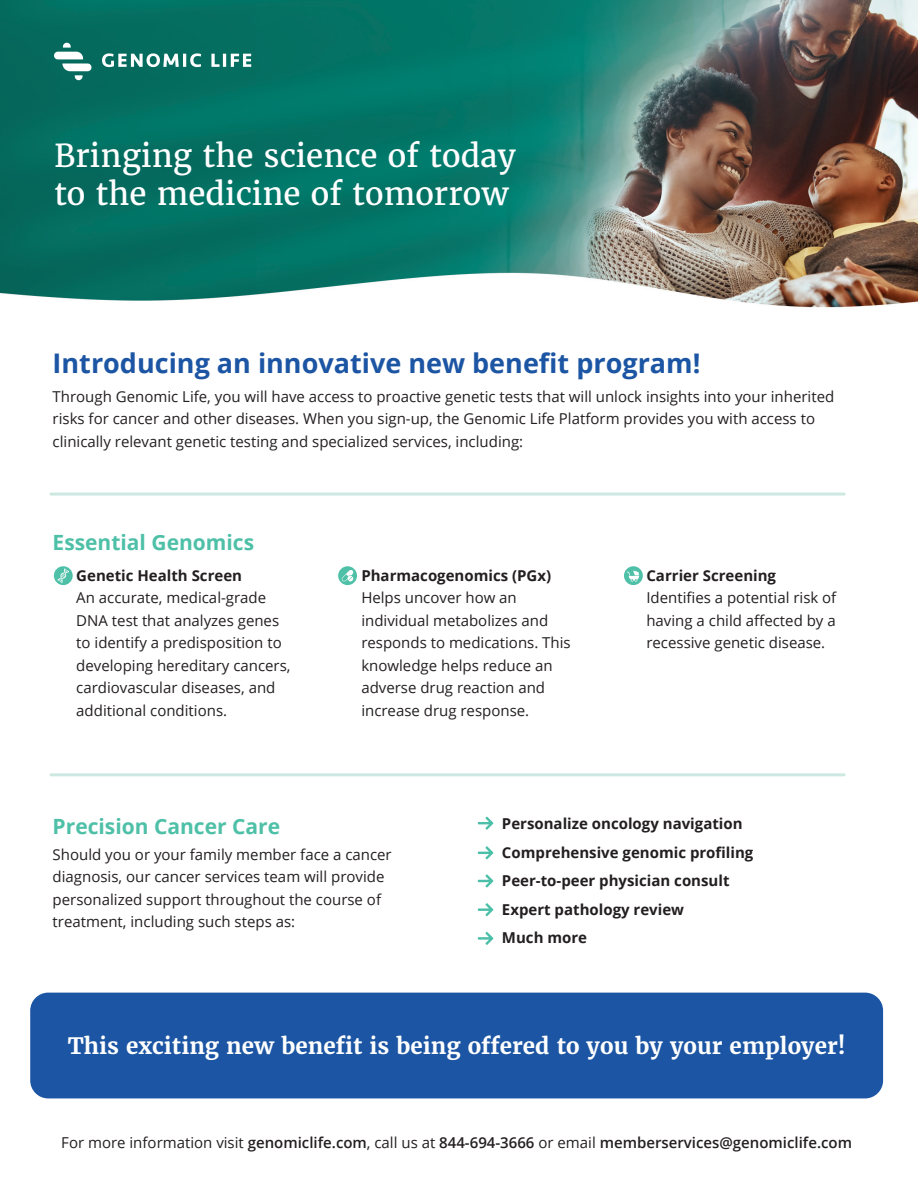
<style>
.page{position:relative;width:918px;height:1188px;background:#fff}
.page>*{position:absolute;margin:0;border:0;box-sizing:border-box;transform-origin:0 0}
.t1{font:31.5px/37.8px "Merriweather";color:#fff}
.t2{font:700 27px "Open Sans";color:#1c55a3}
.t3{font:700 22.5px "Merriweather";color:#fff}
.t4{font:700 21px "Open Sans";color:#4ec0a7}
.t5{font:15px/22.5px "Open Sans";color:#231f20}
.t6{font:700 15px/28.5px "Open Sans";color:#231f20}
.t7{font:600 15px "Open Sans";color:#231f20}
.s1{font-weight:400}
</style>
<div class="page">
<img style="left:0;top:0;width:918px;height:308px">
<svg style="left:54px;top:43px;width:197px;height:37px;background:#32867c"></svg>
<svg style="left:54px;top:566px;width:19px;height:19px"></svg>
<svg style="left:57px;top:568px;width:12px;height:15px"></svg>
<svg style="left:338px;top:566px;width:19px;height:19px"></svg>
<svg style="left:342px;top:570px;width:11px;height:12px"></svg>
<svg style="left:624px;top:566px;width:19px;height:19px"></svg>
<svg style="left:627px;top:571px;width:12px;height:11px"></svg>
<svg style="left:478px;top:817px;width:15px;height:13px"></svg>
<svg style="left:478px;top:846px;width:15px;height:13px"></svg>
<svg style="left:478px;top:875px;width:15px;height:12px"></svg>
<svg style="left:478px;top:903px;width:15px;height:13px"></svg>
<svg style="left:478px;top:932px;width:15px;height:13px"></svg>
<hr style="left:51px;top:493px;width:793px;height:3px;background:#cce8e0">
<hr style="left:51px;top:773px;width:793px;height:3px;background:#cce8e0">
<div style="left:30px;top:993px;width:853px;height:105px;background:#1c55a3;border-radius:18px"></div>
<h1 class="t1" style="left:54px;top:137px;width:464px">Bringing the science of today to the medicine of tomorrow</h1>
<h2 class="t2" style="left:53px;top:344px;width:649px">Introducing an innovative new benefit program!</h2>
<p class="t5" style="left:53px;top:385px;width:783px">Through Genomic Life, you will have access to proactive genetic tests that will unlock insights into your inherited risks for cancer and other diseases. When you sign-up, the Genomic Life Platform provides you with access to clinically relevant genetic testing and specialized services, including:</p>
<h3 class="t4" style="left:53px;top:528px;width:203px">Essential Genomics</h3>
<p class="t6" style="left:76px;top:561px;width:167px">Genetic Health Screen</p>
<p class="t5" style="left:76px;top:586px;width:216px">An accurate, medical-grade<br>DNA test that analyzes genes to identify a predisposition to developing hereditary cancers, cardiovascular diseases, and additional conditions.</p>
<p class="t6" style="left:361px;top:561px;width:191px">Pharmacogenomics (PGx)</p>
<p class="t5" style="left:361px;top:586px;width:211px">Helps uncover how an individual metabolizes and responds to medications. This knowledge helps reduce an adverse drug reaction and increase drug response.</p>
<p class="t6" style="left:646px;top:561px;width:131px">Carrier Screening</p>
<p class="t5" style="left:646px;top:586px;width:191px;text-align:justify">Identifies a potential risk of having a child affected by a recessive genetic disease.</p>
<h3 class="t4" style="left:53px;top:812px;width:229px">Precision Cancer Care</h3>
<p class="t5" style="left:53px;top:842px;width:341px">Should you or your family member face a cancer diagnosis, our cancer services team will provide personalized support throughout the course of treatment, including such steps as:</p>
<p class="t6" style="left:502px;top:809px;width:253px">Personalize oncology navigation<br>Comprehensive genomic profiling<br>Peer-to-peer physician consult<br>Expert pathology review<br>Much more</p>
<h3 class="t3" style="left:68px;top:1031px;width:780px">This exciting new benefit is being offered to you by your employer!</h3>
<p class="t7" style="left:61px;top:1132px;width:792px"><span class="s1">For more information visit</span> genomiclife.com<span class="s1">, call us at</span> 844-694-3666 <span class="s1">or email</span> memberservices@genomiclife.com</p>
</div>
